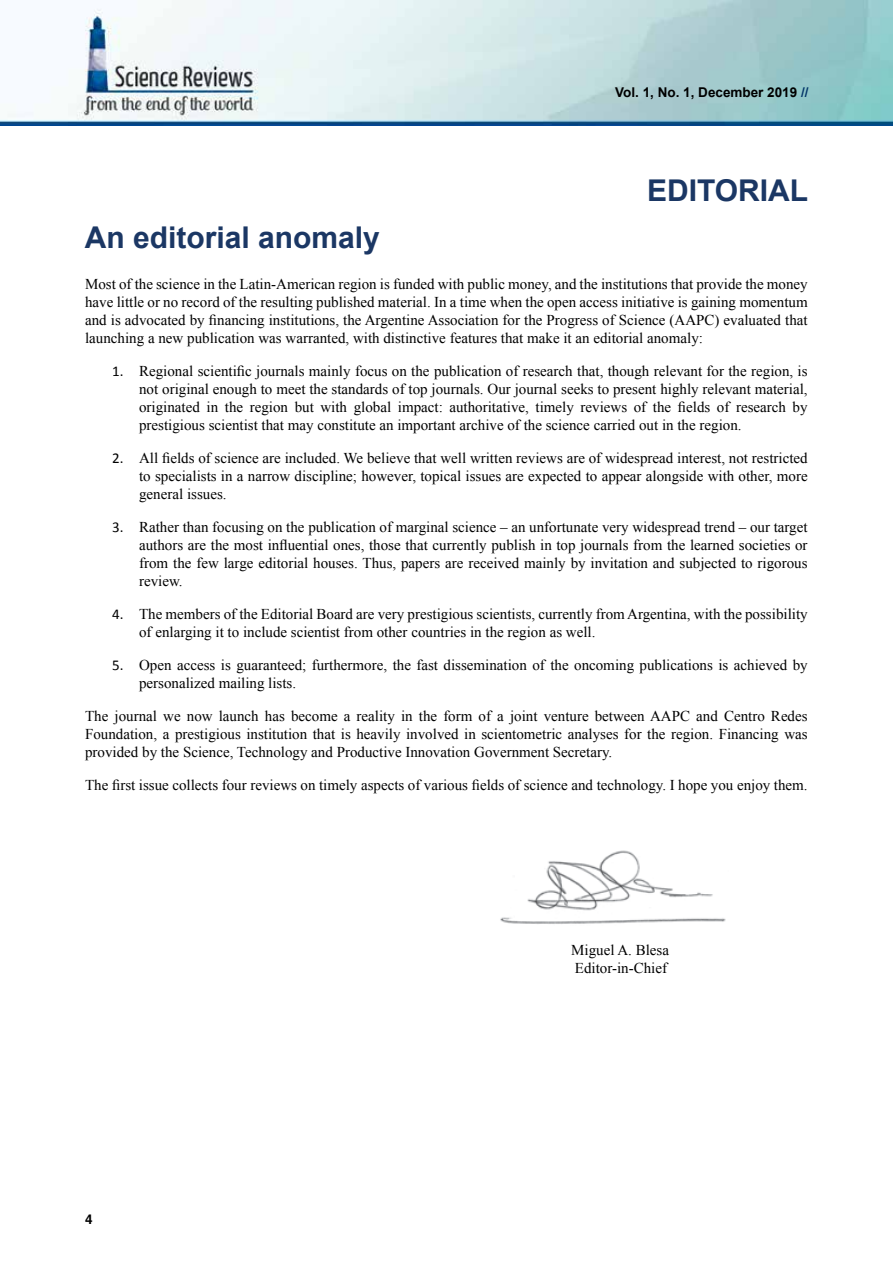
<style>
.page{position:relative;width:893px;height:1263px;background:#fff}
.page>*{position:absolute;margin:0;border:0;box-sizing:border-box;transform-origin:0 0}
.t1{font:700 30px "Arial";color:#1b3764}
.t2{font:15px/18px "Times New Roman";color:#000;text-align:justify}
.t3{font:700 13.5px "Arial";color:#000}
.t4{font:700 13.5px "Helvetica";color:#000}
.s1{color:#003267}
.s2{font-family:"Calibri"}
</style>
<div class="page">
<img style="left:0;top:0;width:893px;height:126px">
<img style="left:500px;top:850px;width:226px;height:74px">
<p class="t3" style="left:615px;top:84px;width:195px">Vol. 1, No. 1, December 2019 <span class="s1">//</span></p>
<h1 class="t1" style="left:85px;top:217px;width:297px">An editorial anomaly</h1>
<h1 class="t1" style="left:647px;top:171px;width:163px">EDITORIAL</h1>
<p class="t2" style="left:85px;top:275px;width:724px">Most of the science in the Latin-American region is funded with public money, and the institutions that provide the money have little or no record of the resulting published material. In a time when the open access initiative is gaining momentum and is advocated by financing institutions, the Argentine Association for the Progress of Science (AAPC) evaluated that launching a new publication was warranted, with distinctive features that make it an editorial anomaly:</p>
<p class="t2" style="left:139px;top:362px;width:670px;text-indent:-27px"><span class="s2">1.</span> Regional scientific journals mainly focus on the publication of research that, though relevant for the region, is not original enough to meet the standards of top journals. Our journal seeks to present highly relevant material, originated in the region but with global impact: authoritative, timely reviews of the fields of research by prestigious scientist that may constitute an important archive of the science carried out in the region.</p>
<p class="t2" style="left:139px;top:449px;width:670px;text-indent:-27px"><span class="s2">2.</span> All fields of science are included. We believe that well written reviews are of widespread interest, not restricted to specialists in a narrow discipline; however, topical issues are expected to appear alongside with other, more general issues.</p>
<p class="t2" style="left:139px;top:518px;width:670px;text-indent:-27px"><span class="s2">3.</span> Rather than focusing on the publication of marginal science – an unfortunate very widespread trend – our target authors are the most influential ones, those that currently publish in top journals from the learned societies or from the few large editorial houses. Thus, papers are received mainly by invitation and subjected to rigorous review.</p>
<p class="t2" style="left:139px;top:605px;width:670px;text-indent:-27px"><span class="s2">4.</span> The members of the Editorial Board are very prestigious scientists, currently from Argentina, with the possibility of enlarging it to include scientist from other countries in the region as well.</p>
<p class="t2" style="left:139px;top:656px;width:670px;text-indent:-27px"><span class="s2">5.</span> Open access is guaranteed; furthermore, the fast dissemination of the oncoming publications is achieved by personalized mailing lists.</p>
<p class="t2" style="left:85px;top:707px;width:724px">The journal we now launch has become a reality in the form of a joint venture between AAPC and Centro Redes Foundation, a prestigious institution that is heavily involved in scientometric analyses for the region. Financing was provided by the Science, Technology and Productive Innovation Government Secretary.</p>
<p class="t2" style="left:85px;top:776px;width:724px">The first issue collects four reviews on timely aspects of various fields of science and technology. I hope you enjoy them.</p>
<p class="t4" style="left:85px;top:1208px;width:9px">4</p>
<p class="t2" style="left:571px;top:941px;width:99px">Miguel A. Blesa<br>Editor-in-Chief</p>
</div>
